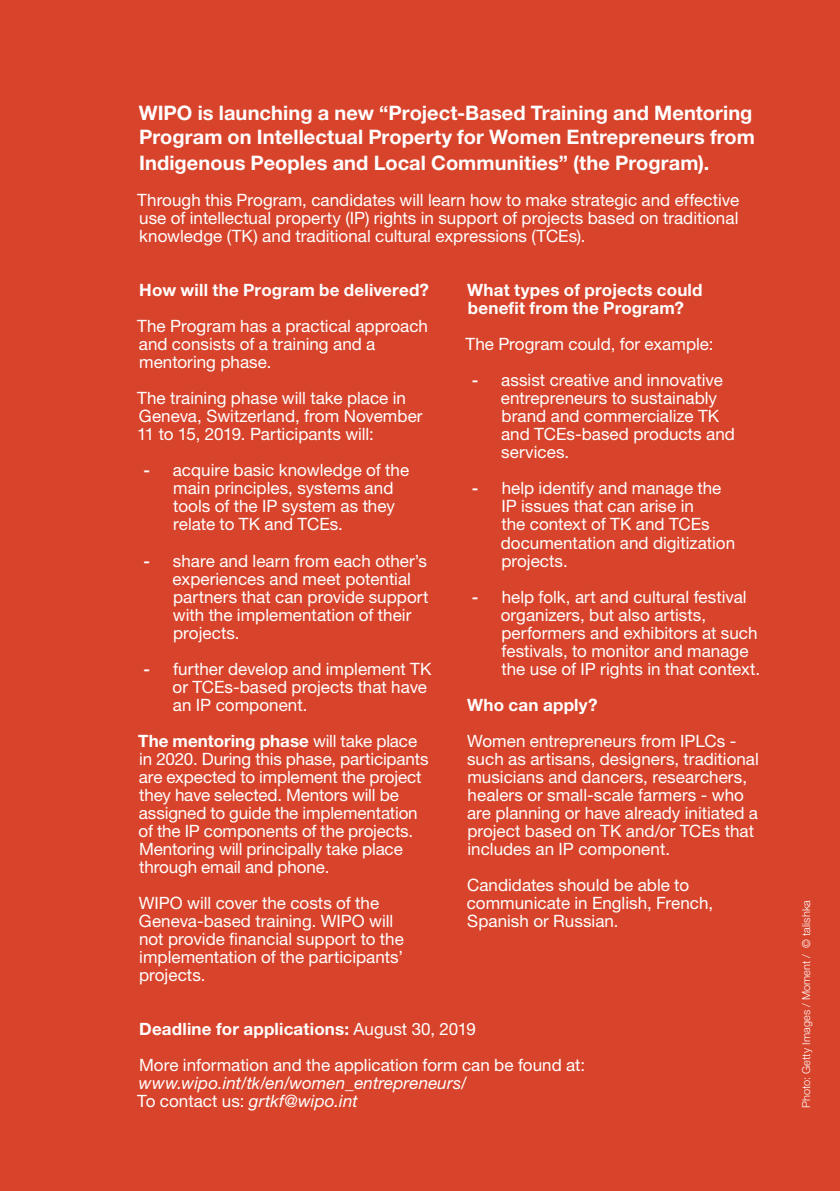
<style>
.page{position:relative;width:840px;height:1191px;background:#fff}
.page>*{position:absolute;margin:0;border:0;box-sizing:border-box;transform-origin:0 0}
.TITRE_niv__2{font:700 20px/24px "Helvetica Neue LT Std";letter-spacing:.005em;color:#fff}
.TITRE_niv__2-2{font:17px/18px "Helvetica Neue LT Std";color:#fff}
.TITRE_niv__2-3{font:700 17px/18px "Helvetica Neue LT Std";letter-spacing:.01em;color:#fff}
.TITRE_niv__2-4{font:italic 17px "Helvetica Neue LT Std";letter-spacing:.005em;color:#fff}
.Crédits_photo{font:300 11px "Helvetica Neue LT Std";letter-spacing:.015em;color:#fff}
.s1{font-weight:500}
.s2{font-weight:700}
.s3{font-weight:400}
.s4{font-style:italic}
.s5{font-style:normal}
</style>
<div class="page">
<div style="left:0;top:0;width:839px;height:1191px;background:#d8432b"></div>
<p class="TITRE_niv__2" style="left:139px;top:101px;width:617px">WIPO is launching a new “Project-Based Training and Mentoring<br>Program on Intellectual Property for Women Entrepreneurs from</p>
<p class="TITRE_niv__2" style="left:139px;top:151px;width:571px">Indigenous Peoples and Local Communities” (the Program).</p>
<p class="TITRE_niv__2-2" style="left:137px;top:191px;width:603px;text-align:justify">Through this Program, candidates will learn how to make strategic and effective use of intellectual property (IP) rights in support of projects based on traditional knowledge (TK) and traditional cultural expressions (TCEs).</p>
<p class="TITRE_niv__2-3" style="left:139px;top:281px;width:291px">How will the Program be delivered?</p>
<p class="TITRE_niv__2-2" style="left:137px;top:317px;width:292px">The Program has a practical approach and consists of a training and a mentoring phase.</p>
<p class="TITRE_niv__2-2" style="left:137px;top:389px;width:287px">The training phase will take place in<br>Geneva, Switzerland, from November<br>11 to 15, 2019. Participants will:</p>
<p class="TITRE_niv__2-2" style="left:173px;top:461px;width:237px;text-indent:-30px"><span class="s1">-</span> acquire basic knowledge of the main principles, systems and tools of the IP system as they relate to TK and TCEs.</p>
<p class="TITRE_niv__2-2" style="left:172px;top:551px;width:257px;text-indent:-29px"><span class="s1">-</span> share and learn from each other’s experiences and meet potential partners that can provide support with the implementation of their projects.</p>
<p class="TITRE_niv__2-2" style="left:172px;top:659px;width:260px;text-indent:-29px"><span class="s1">-</span> further develop and implement TK or TCEs-based projects that have an IP component.</p>
<p class="TITRE_niv__2-2" style="left:138px;top:731px;width:291px"><span class="s2">The mentoring phase</span> will take place in 2020. During this phase, participants are expected to implement the project they have selected. Mentors will be assigned to guide the implementation of the IP components of the projects.<br>Mentoring will principally take place through email and phone.</p>
<p class="TITRE_niv__2-2" style="left:139px;top:893px;width:266px">WIPO will cover the costs of the<br>Geneva-based training. WIPO will not provide financial support to the implementation of the participants’ projects.</p>
<p class="TITRE_niv__2-3" style="left:467px;top:281px;width:237px">What types of projects could benefit from the Program?</p>
<p class="TITRE_niv__2-2" style="left:465px;top:335px;width:249px">The Program could, for example:</p>
<p class="TITRE_niv__2-2" style="left:500px;top:371px;width:235px;text-indent:-29px"><span class="s1">-</span> assist creative and innovative entrepreneurs to sustainably brand and commercialize TK and TCEs-based products and services.</p>
<p class="TITRE_niv__2-2" style="left:500px;top:479px;width:236px;text-indent:-29px"><span class="s1">-</span> help identify and manage the<br>IP issues that can arise in<br>the context of TK and TCEs documentation and digitization projects.</p>
<p class="TITRE_niv__2-2" style="left:500px;top:587px;width:261px;text-indent:-29px"><span class="s1">-</span> help folk, art and cultural festival organizers, but also artists, performers and exhibitors at such festivals, to monitor and manage the use of IP rights in that context.</p>
<p class="TITRE_niv__2-3" style="left:467px;top:695px;width:132px">Who can apply?</p>
<p class="TITRE_niv__2-2" style="left:467px;top:731px;width:293px">Women entrepreneurs from IPLCs - such as artisans, designers, traditional musicians and dancers, researchers, healers or small-scale farmers - who are planning or have already initiated a project based on TK and/or TCEs that includes an IP component.</p>
<p class="TITRE_niv__2-2" style="left:466px;top:875px;width:248px">Candidates should be able to communicate in English, French,<br>Spanish or Russian.</p>
<p class="TITRE_niv__2-3" style="left:139px;top:1019px;width:338px">Deadline for applications: <span class="s3">August 30, 2019</span></p>
<p class="TITRE_niv__2-2" style="left:139px;top:1055px;width:447px">More information and the application form can be found at: <span class="s4">www.wipo.int/tk/en/women_entrepreneurs/</span></p>
<p class="TITRE_niv__2-4" style="left:137px;top:1090px;width:222px"><span class="s5">To contact us:</span> grtkf@wipo.int</p>
<p class="Crédits_photo" style="left:799px;top:1108px;width:210px;rotate:-90deg">Photo: Getty Images / Moment / © talishka</p>
</div>
